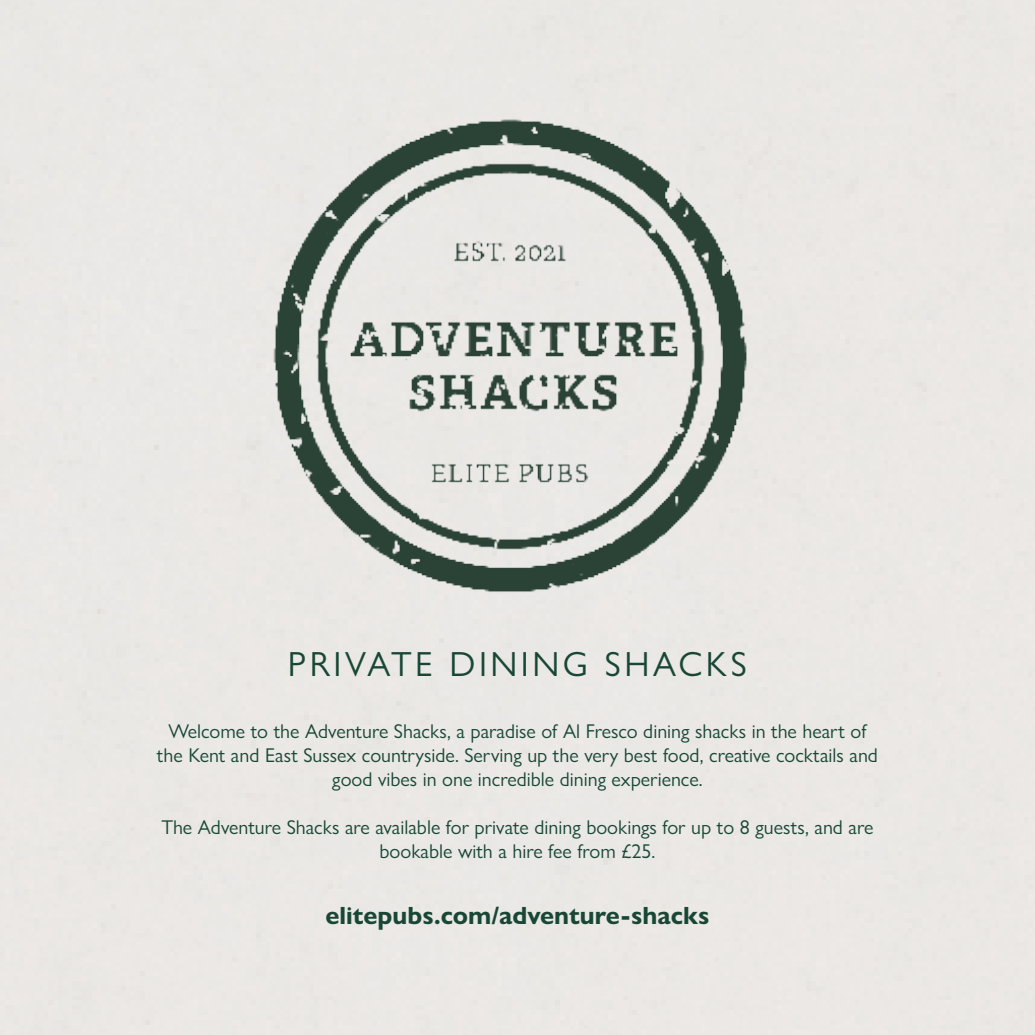
<style>
.page{position:relative;width:1035px;height:1035px;background:#fff}
.page>*{position:absolute;margin:0;border:0;box-sizing:border-box;transform-origin:0 0}
.t1{font:35px "Gill Sans Nova";letter-spacing:.1em;color:#194736}
.t2{font:700 25px "Gill Sans Nova";color:#194736}
.t3{font:20px/24px "Gill Sans Nova";color:#194736;text-align:center}
</style>
<div class="page">
<img style="left:268px;top:111px;width:483px;height:487px">
<p class="t1" style="left:288px;top:642px;width:460px">PRIVATE DINING SHACKS</p>
<p class="t3" style="left:157px;top:718px;width:722px">Welcome to the Adventure Shacks, a paradise of Al Fresco dining shacks in the heart of the Kent and East Sussex countryside. Serving up the very best food, creative cocktails and good vibes in one incredible dining experience.</p>
<p class="t3" style="left:161px;top:814px;width:713px">The Adventure Shacks are available for private dining bookings for up to 8 guests, and are bookable with a hire fee from £25.</p>
<p class="t2" style="left:325px;top:899px;width:386px">elitepubs.com/adventure-shacks</p>
</div>
